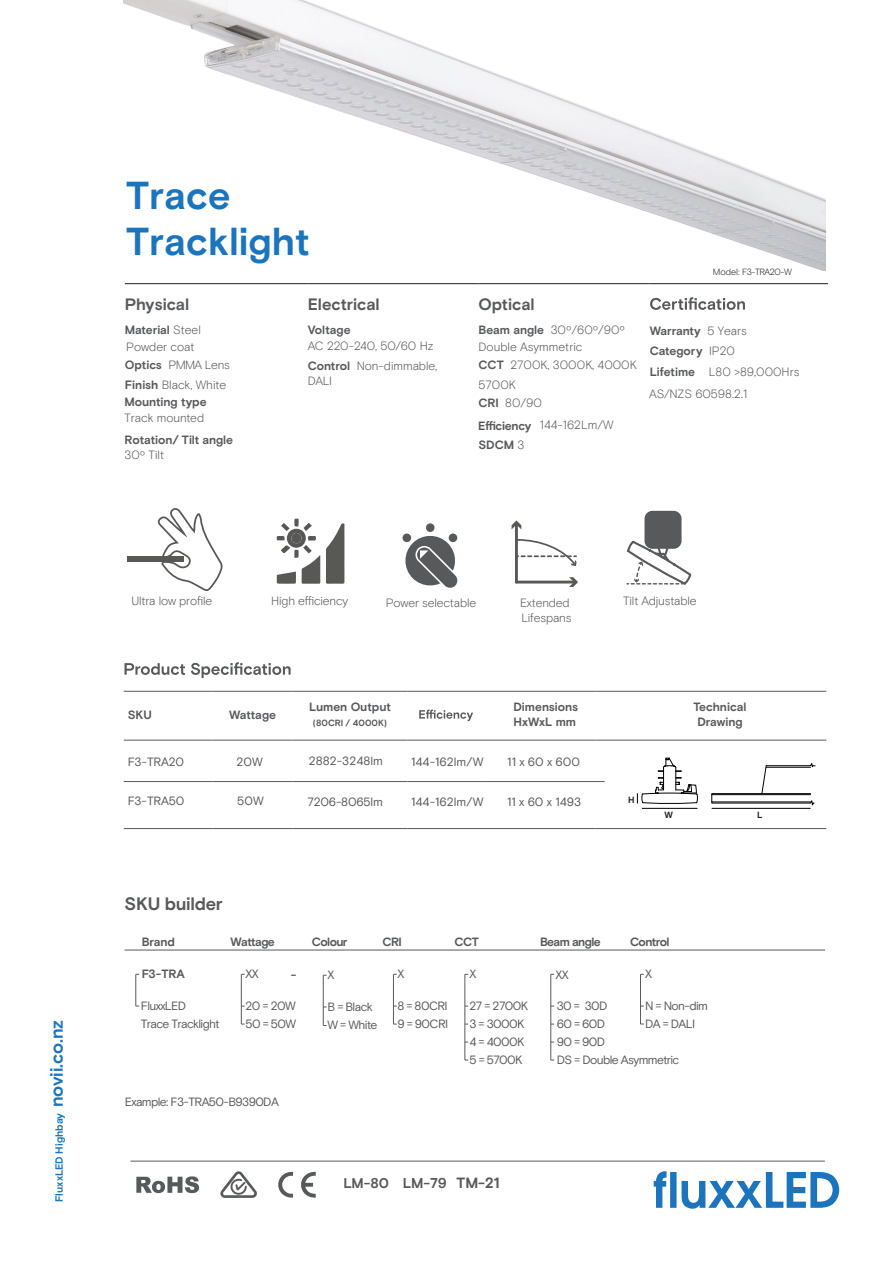
<style>
.page{position:relative;width:893px;height:1263px;background:#fff}
.page>*{position:absolute;margin:0;border:0;box-sizing:border-box;transform-origin:0 0}
.t1{font:700 39px/46.5px "Basis Grotesque Pro";color:#1c75bc}
.t2{font:700 18px "Basis Grotesque Pro";letter-spacing:-.015em;color:#58595b}
.t3{font:700 16.5px "Basis Grotesque Pro";letter-spacing:-.005em;color:#58595b}
.t4{font:700 14.1px "Basis Grotesque Pro";color:#58595b}
.t5{font:300 12px/20px "Basis Grotesque Pro";color:#58595b}
.t6{font:12px/18px "Basis Grotesque Pro";letter-spacing:-.05em;color:#58595b}
.t7{font:700 12px/15px "Basis Grotesque Pro";letter-spacing:-.005em;color:#58595b}
.t8{font:12px "Basis Grotesque Pro";color:#58595b}
.t9{font:700 12px "Basis Grotesque Pro";letter-spacing:-.05em;color:#58595b}
.t10{font:12px "Basis Grotesque Pro";letter-spacing:-.015em;color:#58595b}
.t11{font:700 10.5px "Basis Grotesque Pro";color:#1c75bc}
.t12{font:300 9px "Basis Grotesque Pro";letter-spacing:-.05em;color:#231f20}
.t13{font:700 9px "Basis Grotesque Pro";color:#58595b}
.t14{font:700 9px "Basis Grotesque Pro";color:#231f20}
.s1{font-size:18px}
.s2{font-weight:300}
.s3{font-weight:700}
.s4{font-size:14.25px}
.s5{font-size:14.85px}
</style>
<div class="page">
<svg style="left:654px;top:1171px;width:185px;height:38px"></svg>
<hr style="left:125px;top:283px;width:183px;height:1px;background:#231f20">
<hr style="left:308px;top:283px;width:171px;height:1px;background:#231f20">
<hr style="left:479px;top:283px;width:170px;height:1px;background:#231f20">
<hr style="left:649px;top:283px;width:179px;height:1px;background:#231f20">
<svg style="left:650px;top:297px;width:95px;height:13px"></svg>
<hr style="left:124px;top:691px;width:89px;height:1px;background:#58595b">
<hr style="left:213px;top:691px;width:80px;height:1px;background:#58595b">
<hr style="left:293px;top:691px;width:115px;height:1px;background:#58595b">
<hr style="left:408px;top:691px;width:76px;height:1px;background:#58595b">
<hr style="left:484px;top:691px;width:111px;height:1px;background:#58595b">
<hr style="left:595px;top:691px;width:231px;height:1px;background:#58595b">
<hr style="left:124px;top:740px;width:89px;height:1px;background:#58595b">
<hr style="left:213px;top:740px;width:80px;height:1px;background:#58595b">
<hr style="left:293px;top:740px;width:115px;height:1px;background:#58595b">
<hr style="left:408px;top:740px;width:76px;height:1px;background:#58595b">
<hr style="left:484px;top:740px;width:111px;height:1px;background:#58595b">
<hr style="left:595px;top:740px;width:231px;height:1px;background:#58595b">
<hr style="left:124px;top:781px;width:89px;height:1px;background:#58595b">
<hr style="left:213px;top:781px;width:80px;height:1px;background:#58595b">
<hr style="left:293px;top:781px;width:115px;height:1px;background:#58595b">
<hr style="left:408px;top:781px;width:76px;height:1px;background:#58595b">
<hr style="left:484px;top:781px;width:121px;height:1px;background:#58595b">
<hr style="left:124px;top:828px;width:89px;height:1px;background:#58595b">
<hr style="left:213px;top:828px;width:80px;height:1px;background:#58595b">
<hr style="left:293px;top:828px;width:115px;height:1px;background:#58595b">
<hr style="left:408px;top:828px;width:76px;height:1px;background:#58595b">
<hr style="left:484px;top:828px;width:111px;height:1px;background:#58595b">
<hr style="left:595px;top:828px;width:231px;height:1px;background:#58595b">
<svg style="left:419px;top:709px;width:54px;height:12px"></svg>
<svg style="left:125px;top:662px;width:166px;height:16px"></svg>
<hr style="left:130px;top:1161px;width:695px;height:1px;background:#58595b">
<svg style="left:220px;top:1171px;width:37px;height:27px"></svg>
<svg style="left:136px;top:1176px;width:63px;height:17px"></svg>
<svg style="left:301px;top:1171px;width:15px;height:27px"></svg>
<svg style="left:278px;top:1171px;width:15px;height:27px"></svg>
<hr style="left:125px;top:950px;width:700px;height:1px;background:#58595b">
<hr style="left:241px;top:974px;width:1px;height:50px;background:#58595b">
<hr style="left:393px;top:974px;width:1px;height:50px;background:#58595b">
<hr style="left:465px;top:974px;width:1px;height:86px;background:#58595b">
<hr style="left:640px;top:974px;width:1px;height:50px;background:#58595b">
<hr style="left:323px;top:975px;width:1px;height:50px;background:#58595b">
<hr style="left:136px;top:974px;width:1px;height:32px;background:#58595b">
<svg style="left:711px;top:763px;width:105px;height:45px"></svg>
<hr style="left:766px;top:767px;width:44px;height:1px;background:#000">
<hr style="left:712px;top:794px;width:98px;height:1px;background:#000">
<hr style="left:712px;top:801px;width:98px;height:1px;background:#000">
<svg style="left:637px;top:757px;width:61px;height:47px"></svg>
<hr style="left:642px;top:808px;width:55px;height:1px;background:#000">
<hr style="left:712px;top:808px;width:98px;height:1px;background:#000">
<svg style="left:157px;top:508px;width:66px;height:83px"></svg>
<div style="left:128px;top:557px;width:56px;height:5px;background:#585857"></div>
<svg style="left:326px;top:523px;width:19px;height:61px"></svg>
<svg style="left:276px;top:518px;width:44px;height:66px"></svg>
<div style="left:291px;top:533px;width:11px;height:10px;background:#585857;border-radius:50%"></div>
<div style="left:426px;top:523px;width:8px;height:9px;background:#58595b;border-radius:50%"></div>
<svg style="left:403px;top:533px;width:55px;height:55px"></svg>
<hr style="left:515px;top:522px;width:3px;height:61px;background:#585857">
<svg style="left:512px;top:520px;width:9px;height:9px"></svg>
<hr style="left:515px;top:581px;width:61px;height:2px;background:#585857">
<svg style="left:569px;top:577px;width:9px;height:10px"></svg>
<svg style="left:517px;top:539px;width:60px;height:27px"></svg>
<div style="left:644px;top:511px;width:37px;height:38px;background:#58595b;border-radius:8px"></div>
<svg style="left:626px;top:541px;width:65px;height:43px"></svg>
<hr style="left:551px;top:974px;width:1px;height:86px;background:#58595b">
<img style="left:123px;top:0;width:702px;height:270px">
<p class="t11" style="left:55px;top:1202px;width:184px;rotate:-90deg">FluxxLED Highbay <span class="s1">novii.co.nz</span></p>
<h1 class="t1" style="left:126px;top:175px;width:185px">Trace<br>Tracklight</h1>
<h3 class="t3" style="left:125px;top:297px;width:66px">Physical</h3>
<p class="t7" style="left:125px;top:323px;width:78px">Material <span class="s2">Steel</span></p>
<p class="t5" style="left:125px;top:356px;width:107px"><span class="s3">Optics</span> PMMA Lens<br><span class="s3">Finish</span> Black, White</p>
<p class="t7" style="left:125px;top:395px;width:84px">Mounting type</p>
<p class="t5" style="left:125px;top:409px;width:81px">Track mounted</p>
<p class="t5" style="left:126px;top:338px;width:70px">Powder coat</p>
<p class="t7" style="left:125px;top:433px;width:110px">Rotation/ Tilt angle</p>
<p class="t5" style="left:125px;top:446px;width:41px">30º Tilt</p>
<h3 class="t3" style="left:308px;top:297px;width:73px">Electrical</h3>
<p class="t7" style="left:308px;top:323px;width:44px">Voltage</p>
<p class="t5" style="left:308px;top:336px;width:131px">AC 220-240, 50/60 Hz<br><span class="s3">Control</span> Non-dimmable,</p>
<p class="t5" style="left:308px;top:372px;width:26px">DALI</p>
<h3 class="t3" style="left:479px;top:297px;width:58px">Optical</h3>
<p class="t5" style="left:479px;top:321px;width:148px"><span class="s3">Beam angle</span> 30º/60º/90º</p>
<p class="t5" style="left:479px;top:356px;width:160px"><span class="s3">CCT</span> 2700K, 3000K, 4000K</p>
<p class="t5" style="left:479px;top:394px;width:65px"><span class="s3">CRI</span> 80/90</p>
<p class="t7" style="left:479px;top:439px;width:47px">SDCM <span class="s2">3</span></p>
<p class="t5" style="left:479px;top:338px;width:105px">Double Asymmetric</p>
<p class="t5" style="left:479px;top:376px;width:39px">5700K</p>
<p class="t5" style="left:478px;top:416px;width:137px"><span class="s3">Efficiency</span> 144-162Lm/W</p>
<p class="t12" style="left:713px;top:269px;width:80px">Model: F3-TRA20-W</p>
<p class="t7" style="left:650px;top:322px;width:99px;line-height:20px">Warranty <span class="s2">5 Years<br></span>Category <span class="s2">IP20</span></p>
<p class="t5" style="left:649px;top:362px;width:152px;line-height:21.9px"><span class="s3">Lifetime</span> L80 &gt;89,000Hrs<br>AS/NZS 60598.2.1</p>
<p class="t5" style="left:131px;top:591px;width:82px">Ultra low profile</p>
<p class="t5" style="left:271px;top:591px;width:79px">High efficiency</p>
<p class="t5" style="left:386px;top:594px;width:92px">Power selectable</p>
<p class="t5" style="left:520px;top:597px;width:53px;line-height:14.4px">Extended<br>Lifespans</p>
<p class="t5" style="left:623px;top:592px;width:75px">Tilt Adjustable</p>
<p class="t7" style="left:128px;top:708px;width:25px">SKU</p>
<p class="t7" style="left:229px;top:708px;width:48px">Wattage</p>
<p class="t7" style="left:309px;top:700px;width:83px">Lumen Output</p>
<p class="t13" style="left:313px;top:719px;width:76px">(80CRI / 4000K)</p>
<p class="t7" style="left:513px;top:700px;width:66px">Dimensions<br>HxWxL mm</p>
<p class="t7" style="left:693px;top:700px;width:54px;text-align:center">Technical<br>Drawing</p>
<p class="t6" style="left:128px;top:754px;width:58px">F3-TRA20</p>
<p class="t6" style="left:237px;top:754px;width:28px">20W</p>
<p class="t8" style="left:309px;top:757px;width:76px">2882-3248lm</p>
<p class="t8" style="left:411px;top:757px;width:74px">144-162lm/W</p>
<p class="t6" style="left:507px;top:754px;width:74px">11 x 60 x 600</p>
<p class="t6" style="left:128px;top:793px;width:58px">F3-TRA50</p>
<p class="t6" style="left:237px;top:793px;width:28px">50W</p>
<p class="t10" style="left:308px;top:797px;width:77px">7206-8065lm</p>
<p class="t8" style="left:411px;top:797px;width:74px">144-162lm/W</p>
<p class="t6" style="left:507px;top:794px;width:76px">11 x 60 x 1493</p>
<p class="t14" style="left:628px;top:796px;width:8px">H</p>
<p class="t14" style="left:664px;top:811px;width:10px">W</p>
<h2 class="t2" style="left:125px;top:896px;width:100px">SKU builder</h2>
<p class="t7" style="left:142px;top:935px;width:35px">Brand</p>
<p class="t9" style="left:231px;top:937px;width:46px">Wattage</p>
<p class="t7" style="left:312px;top:935px;width:37px">Colour</p>
<p class="t7" style="left:382px;top:935px;width:21px">CRI</p>
<p class="t7" style="left:142px;top:967px;width:45px">F3-TRA</p>
<p class="t7" style="left:454px;top:935px;width:26px">CCT</p>
<p class="t9" style="left:540px;top:937px;width:62px">Beam angle</p>
<p class="t9" style="left:630px;top:937px;width:41px">Control</p>
<p class="t6" style="left:246px;top:966px;width:15px">XX</p>
<p class="t6" style="left:397px;top:966px;width:8px">X</p>
<p class="t6" style="left:469px;top:966px;width:8px">X</p>
<p class="t6" style="left:645px;top:966px;width:8px">X</p>
<p class="t6" style="left:246px;top:998px;width:52px">20 = 20W<br>50 = 50W</p>
<p class="t6" style="left:397px;top:998px;width:52px">8 = 80CRI<br>9 = 90CRI</p>
<p class="t6" style="left:469px;top:998px;width:60px">27 = 2700K<br>3 = 3000K<br>4 = 4000K<br>5 = 5700K</p>
<p class="t6" style="left:645px;top:998px;width:64px">N = Non-dim<br>DA = DALI</p>
<p class="t6" style="left:555px;top:967px;width:15px">XX</p>
<p class="t7" style="left:291px;top:968px;width:7px">-</p>
<p class="t6" style="left:327px;top:967px;width:8px">X</p>
<p class="t6" style="left:327px;top:999px;width:51px">B = Black<br>W = White</p>
<p class="t6" style="left:141px;top:998px;width:80px">FluxxLED<br>Trace Tracklight</p>
<p class="t6" style="left:557px;top:998px;width:124px">30 = 30D<br>60 = 60D<br>90 = 90D<br>DS = Double Asymmetric</p>
<p class="t6" style="left:125px;top:1094px;width:156px">Example: F3-TRA50-B9390DA</p>
<p class="t4" style="left:344px;top:1177px;width:158px">LM-80 <span class="s4">LM-79</span> <span class="s5">TM-21</span></p>
<p class="t14" style="left:757px;top:811px;width:7px">L</p>
</div>
